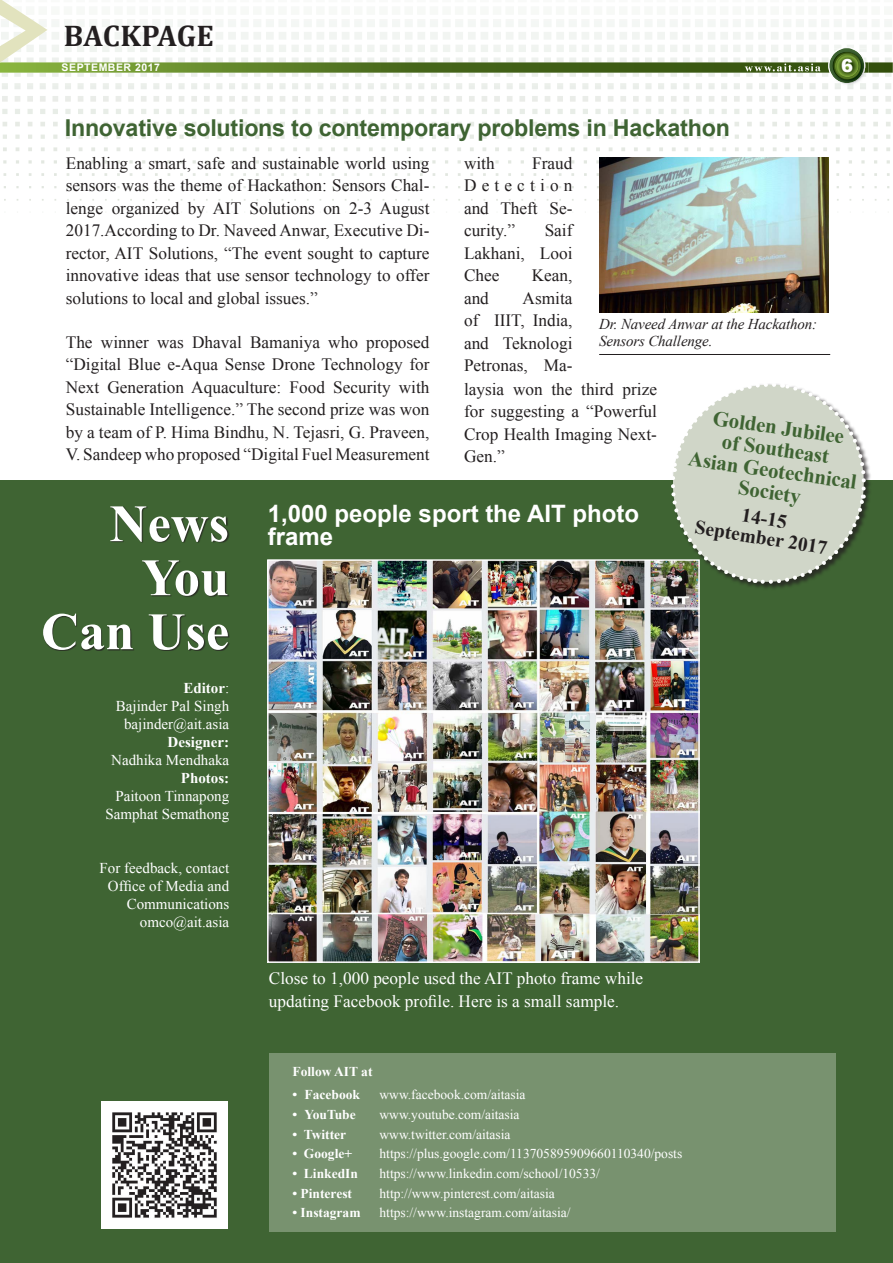
<style>
.page{position:relative;width:893px;height:1263px;background:#fff}
.page>*{position:absolute;margin:0;border:0;box-sizing:border-box;transform-origin:0 0}
.t1{font:700 52.5px/54px "Times New Roman";color:#fff;text-align:right}
.t2{font:700 30px "Cambria";letter-spacing:.005em;color:#231f20}
.body{font:700 24px/22.5px "Arial";color:#fff}
.t3{font:700 23.25px "Arial";letter-spacing:-.01em;color:#3f6433}
.t4{font:700 21px/21.8px "Times New Roman";color:#3f6433;text-align:center}
.t5{font:700 19.5px "Times New Roman";color:#231f20}
.t6{font:900 18px "Arial";color:#fff}
.t7{font:17.25px/22.5px "Times New Roman";color:#231f20;text-align:justify}
.seminar_title{font:17.25px/22.5px "Times New Roman";color:#fff}
.t8{font:15px/18px "Times New Roman";color:#fff;text-align:right}
.t9{font:italic 15px/16.5px "Times New Roman";letter-spacing:-.01em;color:#231f20}
.t10{font:700 15px "Times New Roman";color:#fff}
.t11{font:13.5px "Times New Roman";color:#fff}
.t12{font:700 13.5px "Times New Roman";color:#fff}
.t13{font:700 10.5px "Arial";letter-spacing:.05em;color:#fff}
.s1{font-weight:400}
</style>
<div class="page">
<svg style="left:4px;top:186px;width:885px;height:15px"></svg>
<img style="left:835px;top:84px;width:31px;height:3px">
<svg style="left:0;top:0;width:893px;height:84px"></svg>
<div style="left:0;top:481px;width:893px;height:782px;background:#3f6433"></div>
<div style="left:269px;top:1053px;width:567px;height:179px;background:#78926f"></div>
<img style="left:102px;top:1102px;width:126px;height:126px">
<div style="left:671px;top:383px;width:202px;height:208px;background:#231f20;opacity:.75"></div>
<svg style="left:666px;top:383px;width:204px;height:205px"></svg>
<div style="left:43px;top:506px;width:187px;height:145px;background:#231f20;opacity:.75"></div>
<img style="left:269px;top:561px;width:429px;height:400px">
<hr style="left:599px;top:354px;width:231px;height:1px;background:#231f20">
<img style="left:599px;top:158px;width:230px;height:155px">
<p class="t2" style="left:64px;top:15px;width:152px">BACKPAGE</p>
<p class="t13" style="left:62px;top:61px;width:100px">SEPTEMBER 2017</p>
<p class="t6" style="left:841px;top:52px;width:14px">6</p>
<p class="t3" style="left:65px;top:112px;width:667px">Innovative solutions to contemporary problems in Hackathon</p>
<p class="t7" style="left:464px;top:152px;width:32px">with</p>
<p class="t7" style="left:66px;top:152px;width:365px">Enabling a smart, safe and sustainable world using sensors was the theme of Hackathon: Sensors Chal&shy;lenge organized by AIT Solutions on 2-3 August 2017.According to Dr. Naveed Anwar, Executive Di&shy;rector, AIT Solutions, “The event sought to capture innovative ideas that use sensor technology to offer solutions to local and global issues.”</p>
<p class="t7" style="left:66px;top:330px;width:365px">The winner was Dhaval Bamaniya who proposed “Digital Blue e-Aqua Sense Drone Technology for Next Generation Aquaculture: Food Security with Sustainable Intelligence.” The second prize was won by a team of P. Hima Bindhu, N. Tejasri, G. Praveen, V. Sandeep who proposed “Digital Fuel Measurement</p>
<p class="t7" style="left:464px;top:152px;width:110px;text-indent:68px">Fraud Detection and Theft Se&shy;curity.”</p>
<p class="t7" style="left:464px;top:219px;width:110px;text-indent:81px">Saif Lakhani, Looi Chee</p>
<p class="t7" style="left:532px;top:264px;width:42px">Kean,</p>
<p class="t7" style="left:464px;top:286px;width:194px;text-align:left;text-indent:59px">Asmita<br>of IIIT, India,<br>and Teknologi<br>Petronas, Ma-<br>laysia won the third prize for suggesting a “Powerful<br>Crop Health Imaging Next-<br>Gen.”</p>
<p class="t7" style="left:464px;top:287px;width:26px">and</p>
<p class="t9" style="left:599px;top:316px;width:220px">Dr. Naveed Anwar at the Hackathon:<br>Sensors Challenge.</p>
<p class="t4" style="left:715px;top:407px;width:134px;rotate:8deg">Golden Jubilee</p>
<p class="t4" style="left:724px;top:430px;width:109px;rotate:8deg">of Southeast</p>
<p class="t4" style="left:690px;top:447px;width:171px;rotate:8deg">Asian Geotechnical<br>Society</p>
<p class="t5" style="left:744px;top:501px;width:47px;rotate:9deg">14-15</p>
<p class="body" style="left:268px;top:503px;width:373px">1,000 people sport the AIT photo frame</p>
<p class="t1" style="left:41px;top:495px;width:190px">News<br>You<br>Can Use</p>
<p class="t5" style="left:697px;top:514px;width:135px;rotate:9deg">September 2017</p>
<p class="t10" style="left:183px;top:678px;width:47px">Editor<span class="s1">:</span></p>
<p class="t8" style="left:116px;top:697px;width:115px">Bajinder Pal Singh</p>
<p class="t8" style="left:124px;top:715px;width:107px">bajinder@ait.asia</p>
<p class="t10" style="left:168px;top:732px;width:63px">Designer:</p>
<p class="t8" style="left:111px;top:751px;width:119px">Nadhika Mendhaka</p>
<p class="t10" style="left:181px;top:768px;width:50px">Photos:</p>
<p class="t8" style="left:115px;top:787px;width:115px">Paitoon Tinnapong</p>
<p class="t8" style="left:105px;top:805px;width:125px">Samphat Semathong</p>
<p class="t8" style="left:100px;top:859px;width:131px">For feedback, contact</p>
<p class="t8" style="left:108px;top:877px;width:123px">Office of Media and<br>Communications</p>
<p class="t8" style="left:140px;top:913px;width:91px">omco@ait.asia</p>
<p class="seminar_title" style="left:269px;top:967px;width:376px">Close to 1,000 people used the AIT photo frame while updating Facebook profile. Here is a small sample.</p>
<p class="t12" style="left:292px;top:1062px;width:82px">Follow AIT at</p>
<p class="t12" style="left:292px;top:1085px;width:69px">• Facebook</p>
<p class="t11" style="left:379px;top:1085px;width:148px">www.facebook.com/aitasia</p>
<p class="t12" style="left:292px;top:1105px;width:65px">• YouTube</p>
<p class="t11" style="left:379px;top:1105px;width:142px">www.youtube.com/aitasia</p>
<p class="t12" style="left:292px;top:1125px;width:55px">• Twitter</p>
<p class="t11" style="left:379px;top:1125px;width:133px">www.twitter.com/aitasia</p>
<p class="t12" style="left:292px;top:1144px;width:61px">• Google+</p>
<p class="t11" style="left:379px;top:1144px;width:304px">https://plus.google.com/113705895909660110340/posts</p>
<p class="t12" style="left:292px;top:1164px;width:67px">• LinkedIn</p>
<p class="t11" style="left:379px;top:1164px;width:222px">https://www.linkedin.com/school/10533/</p>
<p class="t12" style="left:292px;top:1184px;width:61px">• Pinterest</p>
<p class="t11" style="left:379px;top:1184px;width:177px">http://www.pinterest.com/aitasia</p>
<p class="t12" style="left:292px;top:1203px;width:70px">• Instagram</p>
<p class="t11" style="left:379px;top:1204px;width:193px">https://www.instagram.com/aitasia/</p>
</div>
